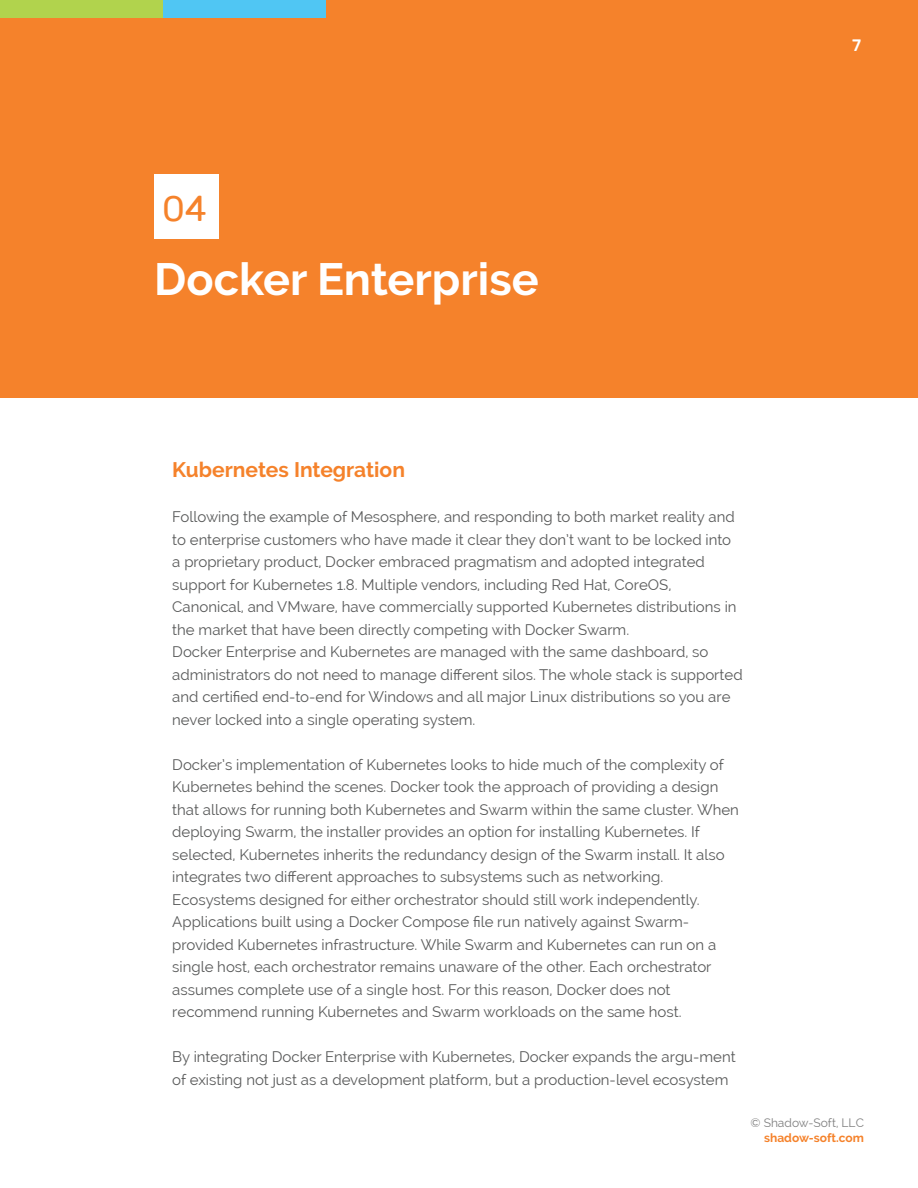
<style>
.page{position:relative;width:918px;height:1188px;background:#fff}
.page>*{position:absolute;margin:0;border:0;box-sizing:border-box;transform-origin:0 0}
.Chapter_Title{font:700 45px "Raleway";color:#fff}
.Body{font:36px "Rubik";color:#f5822b}
.Body-2{font:700 21px "Raleway";color:#f5822b}
.t1{font:500 16.5px "Rubik";color:#fff}
.Body-3{font:15px/22.5px "Raleway";color:#595a5a}
.t2{font:12px "Raleway";color:#7f7f7f}
.t3{font:700 12px "Raleway";color:#f5822b}
</style>
<div class="page">
<div style="left:0;top:0;width:918px;height:398px;background:#f5822b"></div>
<div style="left:0;top:0;width:163px;height:18px;background:#b1d34d"></div>
<div style="left:163px;top:0;width:163px;height:18px;background:#50c6f3"></div>
<div style="left:154px;top:175px;width:65px;height:64px;background:#fff"></div>
<p class="Body" style="left:162px;top:189px;width:46px">04</p>
<p class="Chapter_Title" style="left:154px;top:254px;width:386px">Docker Enterprise</p>
<p class="t1" style="left:852px;top:36px;width:11px">7</p>
<p class="Body-2" style="left:172px;top:458px;width:234px">Kubernetes Integration</p>
<p class="Body-3" style="left:172px;top:506px;width:566px">Following the example of Mesosphere, and responding to both market reality and to enterprise customers who have made it clear they don’t want to be locked into a proprietary product, Docker embraced pragmatism and adopted integrated support for Kubernetes 1.8. Multiple vendors, including Red Hat, CoreOS, Canonical, and VMware, have commercially supported Kubernetes distributions in the market that have been directly competing with Docker Swarm.</p>
<p class="Body-3" style="left:172px;top:641px;width:572px">Docker Enterprise and Kubernetes are managed with the same dashboard, so administrators do not need to manage different silos. The whole stack is supported and certified end-to-end for Windows and all major Linux distributions so you are never locked into a single operating system.</p>
<p class="Body-3" style="left:172px;top:753px;width:568px">Docker’s implementation of Kubernetes looks to hide much of the complexity of Kubernetes behind the scenes. Docker took the approach of providing a design that allows for running both Kubernetes and Swarm within the same cluster. When deploying Swarm, the installer provides an option for installing Kubernetes. If selected, Kubernetes inherits the redundancy design of the Swarm install. It also integrates two different approaches to subsystems such as networking.</p>
<p class="Body-3" style="left:172px;top:888px;width:545px">Ecosystems designed for either orchestrator should still work independently.<br>Applications built using a Docker Compose file run natively against Swarm&shy;provided Kubernetes infrastructure. While Swarm and Kubernetes can run on a single host, each orchestrator remains unaware of the other. Each orchestrator assumes complete use of a single host. For this reason, Docker does not recommend running Kubernetes and Swarm workloads on the same host.</p>
<p class="Body-3" style="left:172px;top:1046px;width:565px">By integrating Docker Enterprise with Kubernetes, Docker expands the argu-ment of existing not just as a development platform, but a production-level ecosystem</p>
<p class="t2" style="left:751px;top:1116px;width:115px">© Shadow-Soft, LLC</p>
<p class="t3" style="left:764px;top:1131px;width:101px">shadow-soft.com</p>
</div>
